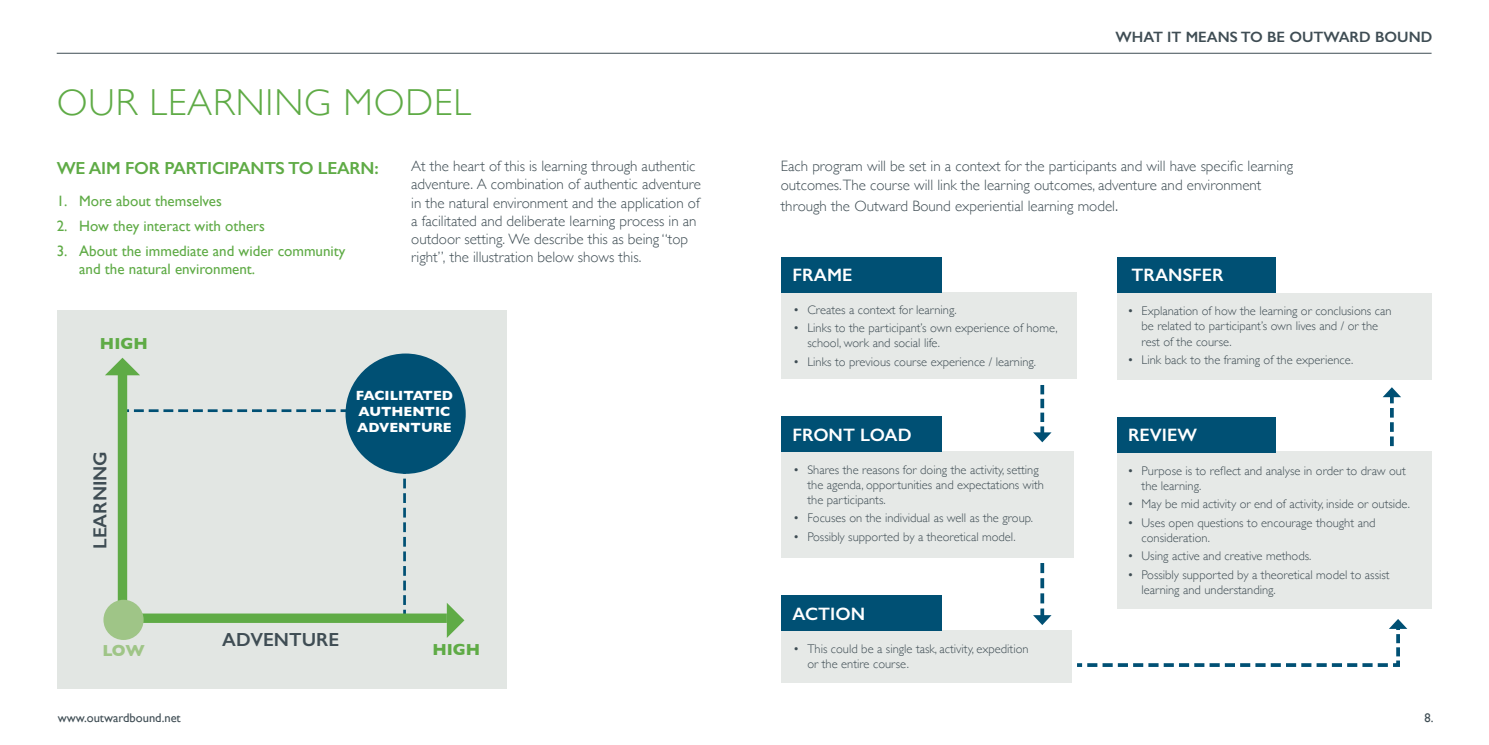
<style>
.page{position:relative;width:1489px;height:745px;background:#fff}
.page>*{position:absolute;margin:0;border:0;box-sizing:border-box;transform-origin:0 0}
.t1{font:300 37.5px "Gill Sans";letter-spacing:.025em;color:#5fab46}
.t2{font:600 19px "Gill Sans";color:#3f4d54}
.t3{font:600 18px "Gill Sans";color:#fff}
.t4{font:600 17.5px "Gill Sans";letter-spacing:-.015em;color:#5fab46}
.t5{font:700 16.25px "Gill Sans";color:#5fab46}
.t6{font:700 16.25px "Gill Sans";color:#9fc587}
.t7{font:300 15px/18px "Gill Sans";color:#3f4d54}
.t8{font:15px/18px "Gill Sans";color:#5fab46}
.t9{font:600 15px "Gill Sans";color:#3f4d54}
.t10{font:700 13.5px/16.2px "Gill Sans";color:#fff}
.t11{font:300 12.5px/15px "Gill Sans";color:#3f4d54}
.t12{font:12.5px "Gill Sans";color:#3f4d54}
.s1{font-size:17.5px}
</style>
<div class="page">
<div style="left:57px;top:310px;width:450px;height:377px;background:#e2e6e3"></div>
<div style="left:781px;top:292px;width:295px;height:86px;background:#e2e6e3"></div>
<div style="left:781px;top:451px;width:292px;height:106px;background:#e2e6e3"></div>
<div style="left:781px;top:630px;width:290px;height:52px;background:#e2e6e3"></div>
<div style="left:1117px;top:451px;width:314px;height:157px;background:#e2e6e3"></div>
<div style="left:1117px;top:292px;width:314px;height:87px;background:#e2e6e3"></div>
<div style="left:781px;top:257px;width:160px;height:35px;background:#005074"></div>
<div style="left:781px;top:416px;width:160px;height:35px;background:#005074"></div>
<div style="left:781px;top:595px;width:160px;height:35px;background:#005074"></div>
<div style="left:1117px;top:416px;width:158px;height:36px;background:#005074"></div>
<div style="left:1117px;top:257px;width:158px;height:35px;background:#005074"></div>
<svg style="left:113px;top:366px;width:343px;height:261px"></svg>
<svg style="left:105px;top:357px;width:35px;height:18px"></svg>
<svg style="left:447px;top:602px;width:17px;height:35px"></svg>
<div style="left:103px;top:599px;width:41px;height:40px;background:#9fc587;border-radius:50%"></div>
<div style="left:345px;top:353px;width:120px;height:120px;background:#005074;border-radius:50%"></div>
<svg style="left:1033px;top:385px;width:18px;height:57px"></svg>
<svg style="left:1382px;top:387px;width:18px;height:59px"></svg>
<svg style="left:1033px;top:563px;width:18px;height:61px"></svg>
<svg style="left:1077px;top:619px;width:330px;height:48px"></svg>
<hr style="left:57px;top:53px;width:1374px;height:1px;background:#3f4d54">
<h1 class="t1" style="left:57px;top:73px;width:416px">OUR LEARNING MODEL</h1>
<h3 class="t4" style="left:57px;top:157px;width:323px">WE AIM FOR PARTICIPANTS TO LEARN:</h3>
<p class="t8" style="left:57px;top:192px;width:167px">1. More about themselves</p>
<p class="t8" style="left:57px;top:217px;width:210px">2. How they interact with others</p>
<p class="t8" style="left:79px;top:242px;width:267px;text-indent:-22px">3. About the immediate and wider community and the natural environment.</p>
<h3 class="t5" style="left:100px;top:330px;width:49px">HIGH</h3>
<p class="t7" style="left:411px;top:157px;width:291px">At the heart of this is learning through authentic adventure. A combination of authentic adventure in the natural environment and the application of a facilitated and deliberate learning process in an outdoor setting. We describe this as being “top right”, the illustration below shows this.</p>
<h2 class="t2" style="left:88px;top:548px;width:99px;rotate:-90deg">LEARNING</h2>
<h3 class="t6" style="left:102px;top:637px;width:44px">LOW</h3>
<p class="t12" style="left:58px;top:709px;width:124px">www.outwardbound.net</p>
<p class="t10" style="left:356px;top:386px;width:99px">FACILITATED<br>AUTHENTIC<br>ADVENTURE</p>
<h2 class="t2" style="left:222px;top:628px;width:118px">ADVENTURE</h2>
<h3 class="t5" style="left:432px;top:636px;width:49px">HIGH</h3>
<p class="t9" style="left:1115px;top:28px;width:318px">WHAT IT MEANS TO BE OUTWARD BOUND</p>
<p class="t7" style="left:780px;top:157px;width:514px">Each program will be set in a context for the participants and will have specific learning outcomes.The course will link the learning outcomes, adventure and environment</p>
<p class="t7" style="left:780px;top:196px;width:339px">through the Outward Bound experiential learning model<span class="s1">.</span></p>
<h3 class="t3" style="left:792px;top:264px;width:61px">FRAME</h3>
<p class="t11" style="left:793px;top:301px;width:165px">• Creates a context for learning.</p>
<p class="t11" style="left:807px;top:320px;width:252px;text-indent:-14px">• Links to the participant’s own experience of home, school, work and social life.</p>
<p class="t11" style="left:793px;top:353px;width:244px">• Links to previous course experience / learning.</p>
<h3 class="t3" style="left:792px;top:423px;width:120px">FRONT LOAD</h3>
<p class="t11" style="left:807px;top:461px;width:238px;text-indent:-14px">• Shares the reasons for doing the activity, setting the agenda, opportunities and expectations with the participants.</p>
<p class="t11" style="left:793px;top:510px;width:241px">• Focuses on the individual as well as the group.</p>
<p class="t11" style="left:793px;top:528px;width:224px">• Possibly supported by a theoretical model.</p>
<h3 class="t3" style="left:792px;top:602px;width:74px">ACTION</h3>
<p class="t11" style="left:807px;top:640px;width:223px;text-indent:-14px">• This could be a single task, activity, expedition or the entire course.</p>
<h3 class="t3" style="left:1131px;top:264px;width:94px">TRANSFER</h3>
<p class="t11" style="left:1141px;top:303px;width:251px;text-indent:-14px">• Explanation of how the learning or conclusions can be related to participant’s own lives and / or the rest of the course.</p>
<p class="t11" style="left:1127px;top:351px;width:227px">• Link back to the framing of the experience.</p>
<h3 class="t3" style="left:1127px;top:424px;width:70px">REVIEW</h3>
<p class="t11" style="left:1141px;top:462px;width:266px;text-indent:-14px">• Purpose is to reflect and analyse in order to draw out the learning.</p>
<p class="t11" style="left:1127px;top:495px;width:284px">• May be mid activity or end of activity, inside or outside.</p>
<p class="t11" style="left:1141px;top:514px;width:235px;text-indent:-14px">• Uses open questions to encourage thought and consideration.</p>
<p class="t11" style="left:1127px;top:547px;width:185px">• Using active and creative methods.</p>
<p class="t11" style="left:1141px;top:566px;width:250px;text-indent:-14px">• Possibly supported by a theoretical model to assist learning and understanding.</p>
<p class="t12" style="left:1424px;top:709px;width:10px">8.</p>
</div>
